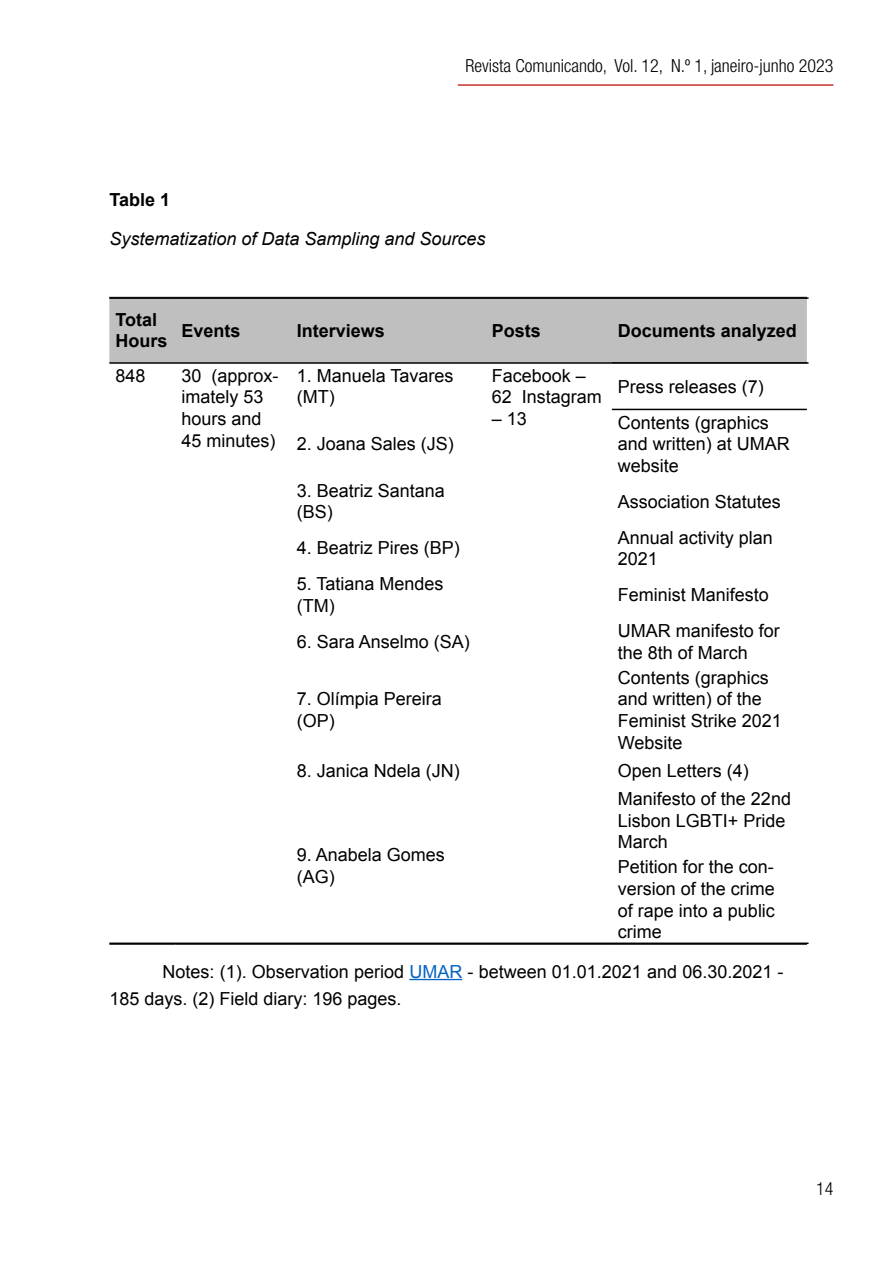
<style>
.page{position:relative;width:893px;height:1263px;background:#fff}
.page>*{position:absolute;margin:0;border:0;box-sizing:border-box;transform-origin:0 0}
.t1{font:18px/21.6px "Arial";color:#000}
.t2{font:700 18px/21.6px "Arial";color:#000}
.t3{font:300 condensed 18px "Helvetica Neue LT Std";color:#000}
.t4{font:italic 18px "Arial";color:#000}
.s1{color:#0563c1}
</style>
<div class="page">
<hr style="left:458px;top:84px;width:375px;height:2px;background:#c63230">
<hr style="left:409px;top:979px;width:53px;height:1px;background:#0563c1">
<div style="left:109px;top:299px;width:698px;height:63px;background:#bfbfbf"></div>
<hr style="left:612px;top:409px;width:195px;height:1px;background:#000">
<hr style="left:109px;top:944px;width:66px;height:1px;background:#000">
<hr style="left:175px;top:944px;width:116px;height:1px;background:#000">
<hr style="left:291px;top:944px;width:195px;height:1px;background:#000">
<hr style="left:486px;top:944px;width:126px;height:1px;background:#000">
<hr style="left:612px;top:944px;width:195px;height:1px;background:#000">
<hr style="left:109px;top:362px;width:699px;height:2px;background:#000">
<hr style="left:109px;top:297px;width:699px;height:2px;background:#000">
<hr style="left:109px;top:942px;width:699px;height:2px;background:#000">
<p class="t3" style="left:466px;top:56px;width:369px">Revista Comunicando, Vol. 12, N.º 1, janeiro-junho 2023</p>
<p class="t2" style="left:109px;top:190px;width:62px">Table 1</p>
<p class="t4" style="left:109px;top:227px;width:378px">Systematization of Data Sampling and Sources</p>
<p class="t2" style="left:115px;top:309px;width:54px">Total<br>Hours</p>
<p class="t2" style="left:181px;top:320px;width:61px">Events</p>
<p class="t2" style="left:297px;top:320px;width:90px">Interviews</p>
<p class="t2" style="left:492px;top:320px;width:51px">Posts</p>
<p class="t2" style="left:618px;top:320px;width:181px">Documents analyzed</p>
<p class="t1" style="left:115px;top:365px;width:32px">848</p>
<p class="t1" style="left:181px;top:365px;width:99px">30 (approx&shy;imately 53 hours and<br>45 minutes)</p>
<p class="t1" style="left:297px;top:365px;width:158px">1. Manuela Tavares (MT)</p>
<p class="t1" style="left:492px;top:365px;width:112px">Facebook –<br>62 Instagram</p>
<p class="t1" style="left:618px;top:376px;width:148px">Press releases (7)</p>
<p class="t1" style="left:492px;top:408px;width:37px">– 13</p>
<p class="t1" style="left:618px;top:412px;width:174px">Contents (graphics and written) at UMAR website</p>
<p class="t1" style="left:297px;top:433px;width:159px">2. Joana Sales (JS)</p>
<p class="t1" style="left:297px;top:480px;width:150px">3. Beatriz Santana (BS)</p>
<p class="t1" style="left:618px;top:491px;width:165px">Association Statutes</p>
<p class="t1" style="left:297px;top:537px;width:165px">4. Beatriz Pires (BP)</p>
<p class="t1" style="left:618px;top:527px;width:157px">Annual activity plan<br>2021</p>
<p class="t1" style="left:297px;top:573px;width:148px">5. Tatiana Mendes (TM)</p>
<p class="t1" style="left:618px;top:584px;width:153px">Feminist Manifesto</p>
<p class="t1" style="left:297px;top:631px;width:175px">6. Sara Anselmo (SA)</p>
<p class="t1" style="left:618px;top:620px;width:164px">UMAR manifesto for the 8th of March</p>
<p class="t1" style="left:297px;top:688px;width:147px">7. Olímpia Pereira (OP)</p>
<p class="t1" style="left:618px;top:667px;width:166px">Contents (graphics and written) of the<br>Feminist Strike 2021<br>Website</p>
<p class="t1" style="left:297px;top:760px;width:165px">8. Janica Ndela (JN)</p>
<p class="t1" style="left:618px;top:760px;width:133px">Open Letters (4)</p>
<p class="t1" style="left:618px;top:788px;width:175px">Manifesto of the 22nd<br>Lisbon LGBTI+ Pride<br>March</p>
<p class="t1" style="left:618px;top:856px;width:159px;text-align:justify">Petition for the con&shy;version of the crime of rape into a public crime</p>
<p class="t1" style="left:109px;top:958px;width:676px;line-height:27px;text-indent:53px">Notes: (1). Observation period <span class="s1">UMAR</span> - between 01.01.2021 and 06.30.2021 -<br>185 days. (2) Field diary: 196 pages.</p>
<p class="t1" style="left:297px;top:844px;width:150px">9. Anabela Gomes (AG)</p>
<p class="t3" style="left:816px;top:1178px;width:19px">14</p>
</div>
